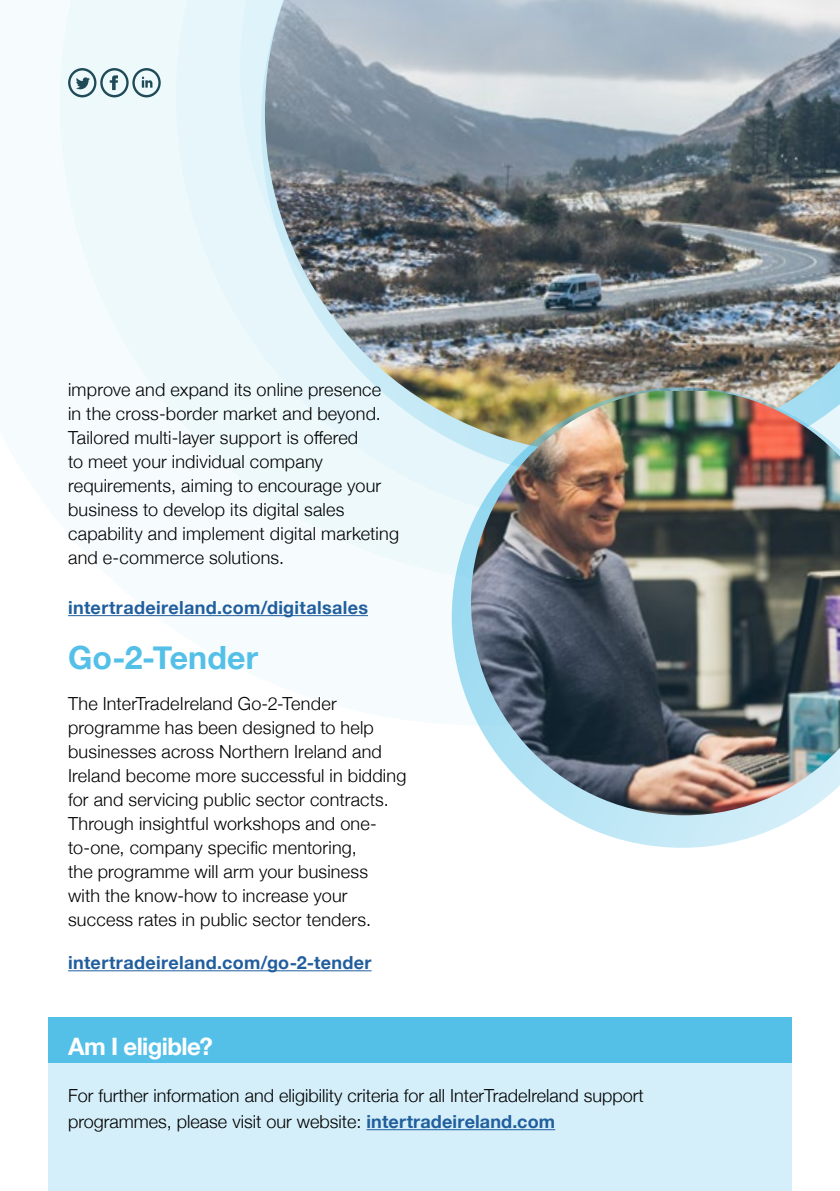
<style>
.page{position:relative;width:840px;height:1191px;background:#fff}
.page>*{position:absolute;margin:0;border:0;box-sizing:border-box;transform-origin:0 0}
.t1{font:700 32px "Helvetica Neue";letter-spacing:.005em;color:#54c0e8}
.t2{font:700 24px "Helvetica Neue";letter-spacing:-.025em;color:#fff}
.t3{font:300 18px/24px "Helvetica Neue";letter-spacing:.01em;color:#000}
.t4{font:700 18px "Helvetica Neue";letter-spacing:.02em;color:#215e9e}
.s1{font-weight:700;color:#215e9e}
</style>
<div class="page">
<div style="left:59px;top:0;width:392px;height:575px;background:#eef9fc"></div>
<div style="left:48px;top:1017px;width:743px;height:174px;background:#d4eff9"></div>
<hr style="left:68px;top:615px;width:300px;height:1px;background:#215e9e">
<hr style="left:68px;top:970px;width:303px;height:1px;background:#215e9e">
<hr style="left:366px;top:1129px;width:189px;height:1px;background:#215e9e">
<svg style="left:68px;top:68px;width:93px;height:29px;background:#aec3ca"></svg>
<div style="left:231px;top:0;width:29px;height:452px;background:#e6f6fb"></div>
<svg style="left:260px;top:0;width:191px;height:482px;background:#e9f7fb"></svg>
<img style="left:264px;top:0;width:575px;height:454px">
<svg style="left:451px;top:387px;width:388px;height:461px"></svg>
<img style="left:470px;top:391px;width:369px;height:425px">
<div style="left:48px;top:1017px;width:743px;height:45px;background:#54c0e8"></div>
<p class="t3" style="left:68px;top:376px;width:332px">improve and expand its online presence<br>in the cross-border market and beyond.<br>Tailored multi-layer support is offered<br>to meet your individual company requirements, aiming to encourage your business to develop its digital sales capability and implement digital marketing and e-commerce solutions.</p>
<h2 class="t4" style="left:68px;top:593px;width:301px">intertradeireland.com/digitalsales</h2>
<h2 class="t1" style="left:68px;top:632px;width:192px">Go-2-Tender</h2>
<p class="t3" style="left:68px;top:690px;width:339px">The InterTradeIreland Go-2-Tender programme has been designed to help businesses across Northern Ireland and Ireland become more successful in bidding for and servicing public sector contracts.<br>Through insightful workshops and one&shy;to-one, company specific mentoring,<br>the programme will arm your business<br>with the know-how to increase your success rates in public sector tenders.</p>
<h2 class="t4" style="left:68px;top:948px;width:305px">intertradeireland.com/go-2-tender</h2>
<p class="t2" style="left:68px;top:1027px;width:146px">Am I eligible?</p>
<p class="t3" style="left:68px;top:1081px;width:577px;line-height:26px">For further information and eligibility criteria for all InterTradeIreland support programmes, please visit our website: <span class="s1">intertradeireland.com</span></p>
</div>
